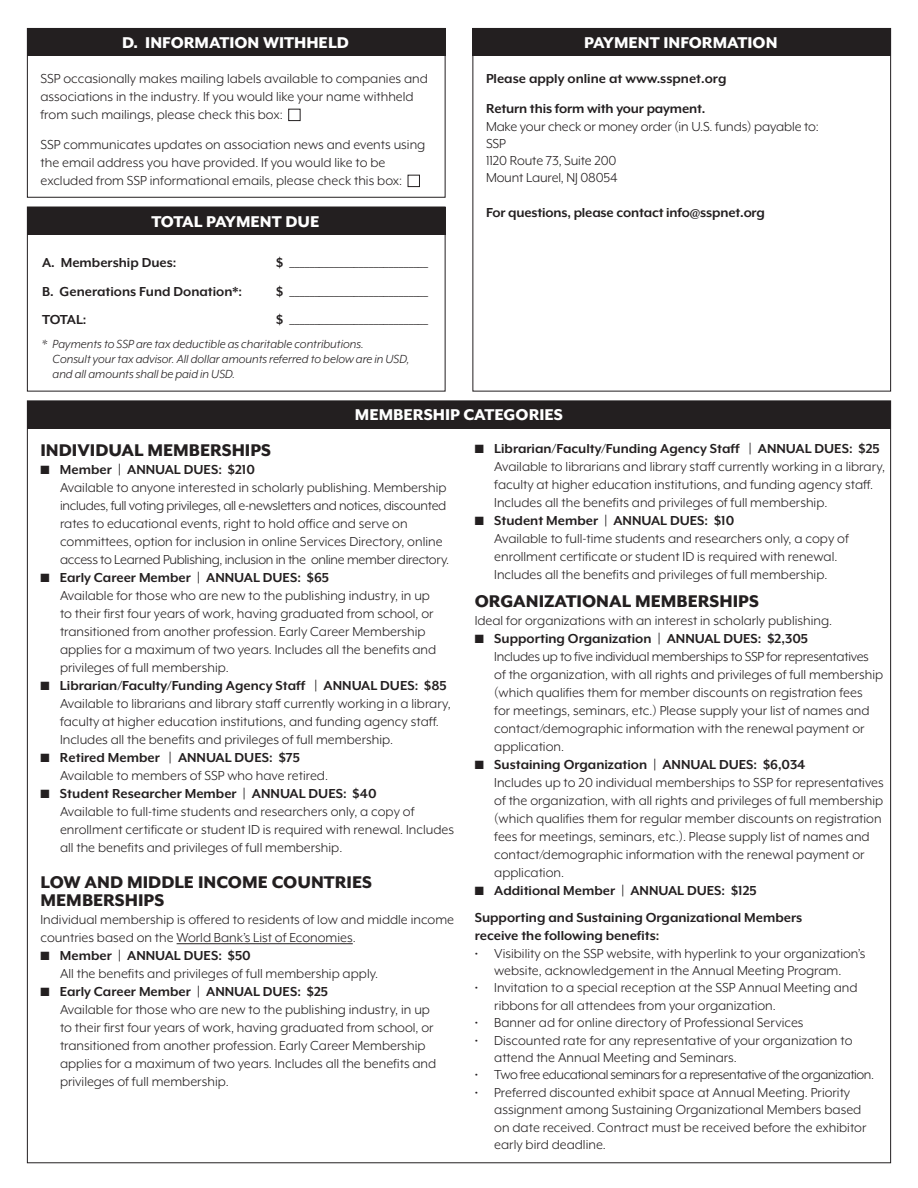
<style>
.page{position:relative;width:918px;height:1188px;background:#fff}
.page>*{position:absolute;margin:0;border:0;box-sizing:border-box;transform-origin:0 0}
.t1{font:800 19.5px "Mr Eaves XL Mod OT";color:#231f20}
.t2{font:800 18px "Mr Eaves XL Mod OT";color:#fff}
.t3{font:15px/18px "Mr Eaves XL Mod OT";color:#231f20}
.t4{font:700 15px "Mr Eaves XL Mod OT";color:#231f20}
.t5{font:15px "Mr Eaves XL Mod OT";letter-spacing:-.02em;color:#231f20}
.t6{font:15px "Mr Eaves XL Mod OT";letter-spacing:-.03em;color:#231f20}
.t7{font:italic 13.5px "Mr Eaves XL Mod OT";color:#231f20}
</style>
<div class="page">
<div style="left:27px;top:28px;width:419px;height:170px;border:1px solid #231f20"></div>
<div style="left:27px;top:29px;width:419px;height:27px;background:#231f20"></div>
<div style="left:289px;top:109px;width:11px;height:12px;border:1px solid #231f20"></div>
<div style="left:408px;top:175px;width:12px;height:12px;border:1px solid #231f20"></div>
<div style="left:27px;top:207px;width:419px;height:28px;background:#231f20"></div>
<div style="left:472px;top:29px;width:419px;height:27px;background:#231f20"></div>
<div style="left:27px;top:401px;width:864px;height:28px;background:#231f20"></div>
<hr style="left:177px;top:943px;width:176px;height:1px;background:#231f20">
<p class="t2" style="left:122px;top:34px;width:228px">D. INFORMATION WITHHELD</p>
<p class="t3" style="left:40px;top:70px;width:389px">SSP occasionally makes mailing labels available to companies and associations in the industry. If you would like your name withheld from such mailings, please check this box:</p>
<p class="t3" style="left:40px;top:136px;width:386px">SSP communicates updates on association news and events using the email address you have provided. If you would like to be</p>
<p class="t3" style="left:40px;top:172px;width:363px">excluded from SSP informational emails, please check this box:</p>
<p class="t2" style="left:151px;top:212px;width:170px">TOTAL PAYMENT DUE</p>
<p class="t4" style="left:42px;top:255px;width:136px">A. Membership Dues:</p>
<p class="t4" style="left:276px;top:255px;width:154px">$ ____________________________</p>
<p class="t4" style="left:42px;top:284px;width:201px">B. Generations Fund Donation*:</p>
<p class="t4" style="left:276px;top:284px;width:154px">$ ____________________________</p>
<p class="t4" style="left:42px;top:312px;width:46px">TOTAL:</p>
<p class="t4" style="left:276px;top:312px;width:154px">$ ____________________________</p>
<p class="t7" style="left:42px;top:338px;width:323px">* Payments to SSP are tax deductible as charitable contributions.</p>
<p class="t7" style="left:53px;top:353px;width:358px">Consult your tax advisor. All dollar amounts referred to below are in USD,</p>
<p class="t7" style="left:53px;top:368px;width:184px">and all amounts shall be paid in USD.</p>
<p class="t2" style="left:584px;top:34px;width:195px">PAYMENT INFORMATION</p>
<p class="t4" style="left:486px;top:71px;width:242px">Please apply online at www.sspnet.org</p>
<p class="t4" style="left:486px;top:101px;width:221px">Return this form with your payment.</p>
<p class="t3" style="left:486px;top:117px;width:334px">Make your check or money order (in U.S. funds) payable to:</p>
<p class="t3" style="left:486px;top:134px;width:21px">SSP</p>
<p class="t3" style="left:486px;top:152px;width:132px">1120 Route 73, Suite 200</p>
<p class="t3" style="left:486px;top:169px;width:133px">Mount Laurel, NJ 08054</p>
<p class="t4" style="left:486px;top:205px;width:281px">For questions, please contact info@sspnet.org</p>
<p class="t2" style="left:355px;top:406px;width:210px">MEMBERSHIP CATEGORIES</p>
<p class="t1" style="left:40px;top:441px;width:232px">INDIVIDUAL MEMBERSHIPS</p>
<p class="t4" style="left:40px;top:462px;width:216px">■ Member | ANNUAL DUES: $210</p>
<p class="t3" style="left:60px;top:479px;width:388px">Available to anyone interested in scholarly publishing. Membership</p>
<p class="t5" style="left:60px;top:498px;width:388px">includes, full voting privileges, all e-newsletters and notices, discounted</p>
<p class="t3" style="left:60px;top:515px;width:391px">rates to educational events, right to hold office and serve on committees, option for inclusion in online Services Directory, online access to Learned Publishing, inclusion in the online member directory.</p>
<p class="t4" style="left:40px;top:570px;width:290px">■ Early Career Member | ANNUAL DUES: $65</p>
<p class="t3" style="left:60px;top:587px;width:378px">Available for those who are new to the publishing industry, in up to their first four years of work, having graduated from school, or transitioned from another profession. Early Career Membership applies for a maximum of two years. Includes all the benefits and privileges of full membership.</p>
<p class="t4" style="left:40px;top:678px;width:408px">■ Librarian/Faculty/Funding Agency Staff | ANNUAL DUES: $85</p>
<p class="t3" style="left:60px;top:695px;width:392px">Available to librarians and library staff currently working in a library, faculty at higher education institutions, and funding agency staff.<br>Includes all the benefits and privileges of full membership.</p>
<p class="t4" style="left:40px;top:750px;width:261px">■ Retired Member | ANNUAL DUES: $75</p>
<p class="t3" style="left:60px;top:767px;width:270px">Available to members of SSP who have retired.</p>
<p class="t4" style="left:40px;top:786px;width:338px">■ Student Researcher Member | ANNUAL DUES: $40</p>
<p class="t3" style="left:60px;top:803px;width:396px">Available to full-time students and researchers only, a copy of enrollment certificate or student ID is required with renewal. Includes all the benefits and privileges of full membership.</p>
<p class="t1" style="left:40px;top:873px;width:333px">LOW AND MIDDLE INCOME COUNTRIES</p>
<p class="t1" style="left:40px;top:891px;width:125px">MEMBERSHIPS</p>
<p class="t3" style="left:40px;top:911px;width:415px">Individual membership is offered to residents of low and middle income</p>
<p class="t3" style="left:40px;top:929px;width:317px">countries based on the World Bank’s List of Economies.</p>
<p class="t4" style="left:40px;top:948px;width:212px">■ Member | ANNUAL DUES: $50</p>
<p class="t3" style="left:60px;top:965px;width:320px">All the benefits and privileges of full membership apply.</p>
<p class="t4" style="left:40px;top:984px;width:289px">■ Early Career Member | ANNUAL DUES: $25</p>
<p class="t3" style="left:60px;top:1001px;width:378px">Available for those who are new to the publishing industry, in up to their first four years of work, having graduated from school, or transitioned from another profession. Early Career Membership applies for a maximum of two years. Includes all the benefits and privileges of full membership.</p>
<p class="t4" style="left:475px;top:441px;width:407px">■ Librarian/Faculty/Funding Agency Staff | ANNUAL DUES: $25</p>
<p class="t3" style="left:494px;top:457px;width:392px">Available to librarians and library staff currently working in a library, faculty at higher education institutions, and funding agency staff.<br>Includes all the benefits and privileges of full membership.</p>
<p class="t4" style="left:475px;top:513px;width:261px">■ Student Member | ANNUAL DUES: $10</p>
<p class="t3" style="left:494px;top:529px;width:356px">Available to full-time students and researchers only, a copy of enrollment certificate or student ID is required with renewal.</p>
<p class="t3" style="left:494px;top:565px;width:335px">Includes all the benefits and privileges of full membership.</p>
<p class="t1" style="left:475px;top:592px;width:286px">ORGANIZATIONAL MEMBERSHIPS</p>
<p class="t3" style="left:475px;top:612px;width:359px">Ideal for organizations with an interest in scholarly publishing.</p>
<p class="t4" style="left:475px;top:631px;width:335px">■ Supporting Organization | ANNUAL DUES: $2,305</p>
<p class="t3" style="left:494px;top:648px;width:391px">Includes up to five individual memberships to SSP for representatives of the organization, with all rights and privileges of full membership (which qualifies them for member discounts on registration fees<br>for meetings, seminars, etc.) Please supply your list of names and contact/demographic information with the renewal payment or application.</p>
<p class="t4" style="left:475px;top:757px;width:332px">■ Sustaining Organization | ANNUAL DUES: $6,034</p>
<p class="t3" style="left:494px;top:774px;width:391px">Includes up to 20 individual memberships to SSP for representatives of the organization, with all rights and privileges of full membership (which qualifies them for regular member discounts on registration fees for meetings, seminars, etc.). Please supply list of names and contact/demographic information with the renewal payment or application.</p>
<p class="t4" style="left:475px;top:883px;width:284px">■ Additional Member | ANNUAL DUES: $125</p>
<p class="t4" style="left:475px;top:910px;width:329px">Supporting and Sustaining Organizational Members</p>
<p class="t4" style="left:475px;top:928px;width:186px">receive the following benefits:</p>
<p class="t3" style="left:475px;top:944px;width:392px;line-height:17.4px;text-align:center">• Visibility on the SSP website, with hyperlink to your organization’s website, acknowledgement in the Annual Meeting Program.</p>
<p class="t3" style="left:494px;top:979px;width:365px;line-height:17.4px;text-indent:-20px">• Invitation to a special reception at the SSP Annual Meeting and ribbons for all attendees from your organization.</p>
<p class="t3" style="left:475px;top:1014px;width:330px">• Banner ad for online directory of Professional Services</p>
<p class="t3" style="left:494px;top:1031px;width:360px;line-height:17.4px;text-indent:-20px">• Discounted rate for any representative of your organization to attend the Annual Meeting and Seminars.</p>
<p class="t6" style="left:475px;top:1067px;width:401px">• Two free educational seminars for a representative of the organization.</p>
<p class="t3" style="left:475px;top:1083px;width:377px">• Preferred discounted exhibit space at Annual Meeting. Priority</p>
<p class="t3" style="left:494px;top:1101px;width:369px">assignment among Sustaining Organizational Members based</p>
<p class="t3" style="left:494px;top:1118px;width:374px">on date received. Contract must be received before the exhibitor</p>
<p class="t3" style="left:494px;top:1135px;width:113px">early bird deadline.</p>
</div>
